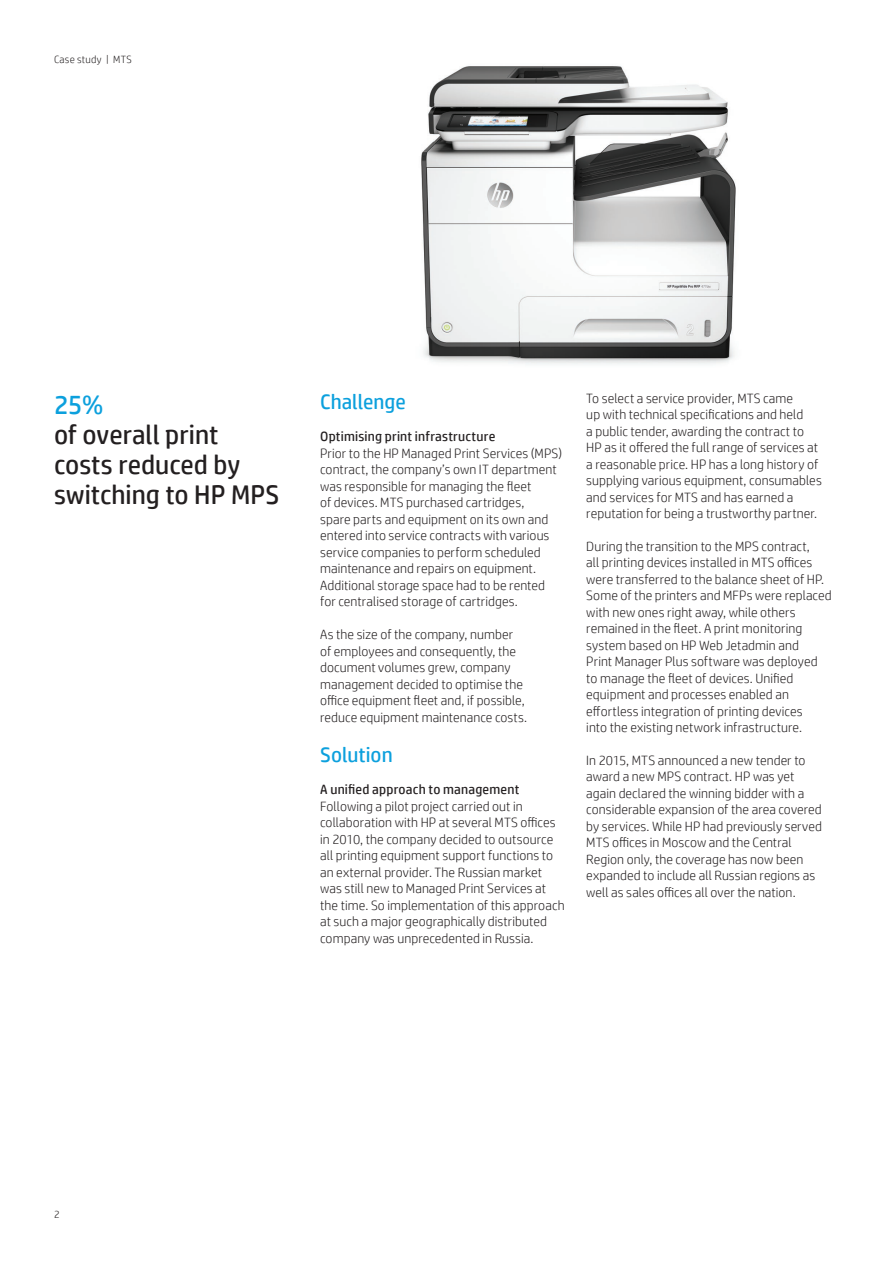
<style>
.page{position:relative;width:893px;height:1263px;background:#fff}
.page>*{position:absolute;margin:0;border:0;box-sizing:border-box;transform-origin:0 0}
.Graphic_text{font:27px/30px "HP Simplified";color:#231f20}
.Subhead_14_16_bold_b{font:21px "HP Simplified";color:#0ca0dd}
.Body{font:300 13.5px/16.5px "HP Simplified";letter-spacing:.005em;color:#231f20}
.Body_header_bold{font:13.5px "HP Simplified";letter-spacing:.015em;color:#231f20}
.Title_descriptor{font:300 10.5px "HP Simplified";letter-spacing:.025em;color:#231f20}
.Page_number_left{font:300 10.5px "HP Simplified";color:#231f20}
.s1{color:#0ca0dd}
</style>
<div class="page">
<img style="left:421px;top:66px;width:315px;height:298px">
<p class="Title_descriptor" style="left:54px;top:53px;width:79px">Case study | MTS</p>
<p class="Graphic_text" style="left:54px;top:389px;width:227px"><span class="s1">25%<br></span>of overall print costs reduced by switching to HP MPS</p>
<p class="Subhead_14_16_bold_b" style="left:320px;top:389px;width:87px">Challenge</p>
<p class="Body_header_bold" style="left:320px;top:429px;width:177px">Optimising print infrastructure</p>
<p class="Body" style="left:320px;top:445px;width:243px">Prior to the HP Managed Print Services (MPS) contract, the company’s own IT department was responsible for managing the fleet<br>of devices. MTS purchased cartridges,<br>spare parts and equipment on its own and entered into service contracts with various service companies to perform scheduled maintenance and repairs on equipment.<br>Additional storage space had to be rented for centralised storage of cartridges.</p>
<p class="Body" style="left:320px;top:626px;width:208px">As the size of the company, number of employees and consequently, the document volumes grew, company management decided to optimise the office equipment fleet and, if possible, reduce equipment maintenance costs.</p>
<p class="Subhead_14_16_bold_b" style="left:320px;top:742px;width:74px">Solution</p>
<p class="Body_header_bold" style="left:320px;top:782px;width:201px">A unified approach to management</p>
<p class="Body" style="left:320px;top:798px;width:246px">Following a pilot project carried out in collaboration with HP at several MTS offices in 2010, the company decided to outsource all printing equipment support functions to an external provider. The Russian market was still new to Managed Print Services at the time. So implementation of this approach at such a major geographically distributed company was unprecedented in Russia.</p>
<p class="Body" style="left:586px;top:389px;width:237px">To select a service provider, MTS came<br>up with technical specifications and held<br>a public tender, awarding the contract to HP as it offered the full range of services at a reasonable price. HP has a long history of supplying various equipment, consumables and services for MTS and has earned a reputation for being a trustworthy partner.</p>
<p class="Body" style="left:586px;top:538px;width:247px">During the transition to the MPS contract,<br>all printing devices installed in MTS offices were transferred to the balance sheet of HP.<br>Some of the printers and MFPs were replaced with new ones right away, while others remained in the fleet. A print monitoring system based on HP Web Jetadmin and<br>Print Manager Plus software was deployed to manage the fleet of devices. Unified equipment and processes enabled an effortless integration of printing devices<br>into the existing network infrastructure.</p>
<p class="Body" style="left:586px;top:752px;width:237px">In 2015, MTS announced a new tender to award a new MPS contract. HP was yet again declared the winning bidder with a considerable expansion of the area covered by services. While HP had previously served MTS offices in Moscow and the Central Region only, the coverage has now been expanded to include all Russian regions as well as sales offices all over the nation.</p>
<p class="Page_number_left" style="left:54px;top:1208px;width:7px">2</p>
</div>
